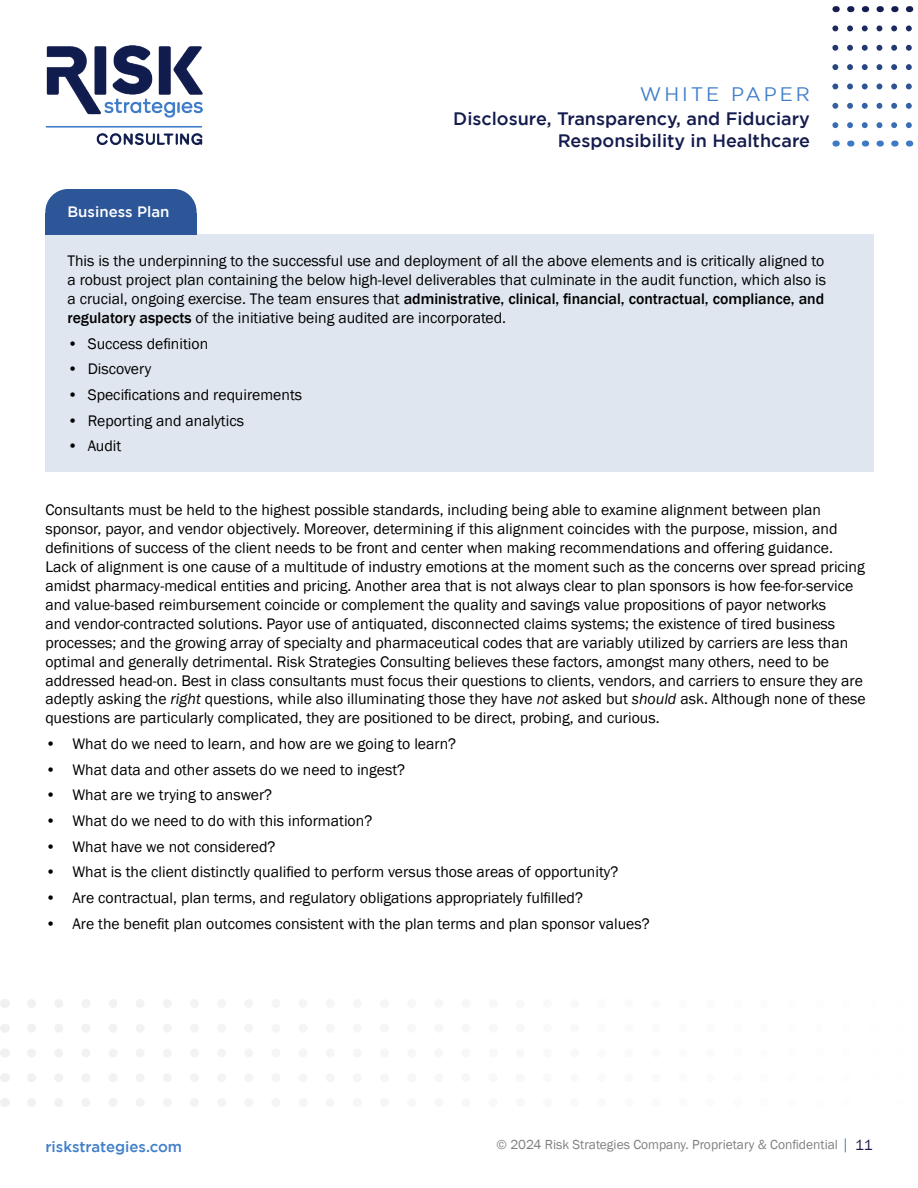
<style>
.page{position:relative;width:918px;height:1188px;background:#fff}
.page>*{position:absolute;margin:0;border:0;box-sizing:border-box;transform-origin:0 0}
.t1{font:19.5px "Gotham";letter-spacing:.15em;color:#407ec9}
.t2{font:500 18px/21.6px "Gotham";color:#141b4d;text-align:right}
.t3{font:15.75px/18.9px "Franklin Gothic";color:#000}
.t4{font:500 15px "Gotham";color:#407ec9}
.t5{font:500 15px "Gotham";color:#fff}
.t6{font:13.5px "Franklin Gothic";color:#7f7f7f}
.s1{font-weight:500}
.s2{font-style:italic}
.s3{font-size:15px;color:#1c1d4c}
</style>
<div class="page">
<svg style="left:845px;top:1138px;width:1px;height:14px"></svg>
<img style="left:45px;top:45px;width:158px;height:100px">
<svg style="left:876px;top:28px;width:6px;height:101px"></svg>
<svg style="left:862px;top:28px;width:6px;height:101px"></svg>
<svg style="left:847px;top:28px;width:6px;height:101px"></svg>
<svg style="left:832px;top:28px;width:6px;height:101px"></svg>
<svg style="left:891px;top:28px;width:6px;height:101px"></svg>
<svg style="left:906px;top:28px;width:6px;height:101px"></svg>
<div style="left:45px;top:234px;width:829px;height:238px;background:#dfe6ef"></div>
<div style="left:45px;top:189px;width:152px;height:45px;background:#2c5697;border-radius:23px"></div>
<div style="left:45px;top:213px;width:152px;height:21px;background:#2c5697"></div>
<svg style="left:32px;top:1024px;width:275px;height:8px"></svg>
<svg style="left:32px;top:1049px;width:275px;height:8px"></svg>
<svg style="left:32px;top:1074px;width:275px;height:8px"></svg>
<svg style="left:32px;top:1098px;width:275px;height:9px"></svg>
<svg style="left:32px;top:999px;width:275px;height:9px"></svg>
<p class="t1" style="left:640px;top:83px;width:172px">WHITE PAPER</p>
<p class="t2" style="left:453px;top:107px;width:358px">Disclosure, Transparency, and Fiduciary<br>Responsibility in Healthcare</p>
<p class="t5" style="left:68px;top:203px;width:104px">Business Plan</p>
<p class="t3" style="left:68px;top:252px;width:760px">This is the underpinning to the successful use and deployment of all the above elements and is critically aligned to a robust project plan containing the below high-level deliverables that culminate in the audit function, which also is a crucial, ongoing exercise. The team ensures that <span class="s1">administrative, clinical, financial, contractual, compliance, and regulatory aspects</span> of the initiative being audited are incorporated.</p>
<p class="t3" style="left:68px;top:334px;width:142px">• Success definition</p>
<p class="t3" style="left:68px;top:360px;width:85px">• Discovery</p>
<p class="t3" style="left:68px;top:386px;width:236px">• Specifications and requirements</p>
<p class="t3" style="left:68px;top:411px;width:178px">• Reporting and analytics</p>
<p class="t3" style="left:68px;top:437px;width:55px">• Audit</p>
<p class="t3" style="left:45px;top:501px;width:822px">Consultants must be held to the highest possible standards, including being able to examine alignment between plan sponsor, payor, and vendor objectively. Moreover, determining if this alignment coincides with the purpose, mission, and definitions of success of the client needs to be front and center when making recommendations and offering guidance.<br>Lack of alignment is one cause of a multitude of industry emotions at the moment such as the concerns over spread pricing amidst pharmacy-medical entities and pricing. Another area that is not always clear to plan sponsors is how fee-for-service and value-based reimbursement coincide or complement the quality and savings value propositions of payor networks<br>and vendor-contracted solutions. Payor use of antiquated, disconnected claims systems; the existence of tired business processes; and the growing array of specialty and pharmaceutical codes that are variably utilized by carriers are less than optimal and generally detrimental. Risk Strategies Consulting believes these factors, amongst many others, need to be addressed head-on. Best in class consultants must focus their questions to clients, vendors, and carriers to ensure they are adeptly asking the <span class="s2">right</span> questions, while also illuminating those they have <span class="s2">not</span> asked but <span class="s2">should</span> ask. Although none of these questions are particularly complicated, they are positioned to be direct, probing, and curious.</p>
<p class="t3" style="left:45px;top:735px;width:412px">• What do we need to learn, and how are we going to learn?</p>
<p class="t3" style="left:45px;top:760px;width:361px">• What data and other assets do we need to ingest?</p>
<p class="t3" style="left:45px;top:786px;width:228px">• What are we trying to answer?</p>
<p class="t3" style="left:45px;top:812px;width:328px">• What do we need to do with this information?</p>
<p class="t3" style="left:45px;top:837px;width:232px">• What have we not considered?</p>
<p class="t3" style="left:45px;top:863px;width:575px">• What is the client distinctly qualified to perform versus those areas of opportunity?</p>
<p class="t3" style="left:45px;top:889px;width:539px">• Are contractual, plan terms, and regulatory obligations appropriately fulfilled?</p>
<p class="t3" style="left:45px;top:914px;width:606px">• Are the benefit plan outcomes consistent with the plan terms and plan sponsor values?</p>
<p class="t4" style="left:45px;top:1139px;width:138px">riskstrategies.com</p>
<p class="t6" style="left:497px;top:1136px;width:378px">© 2024 Risk Strategies Company. Proprietary &amp; Confidential <span class="s3">11</span></p>
</div>
